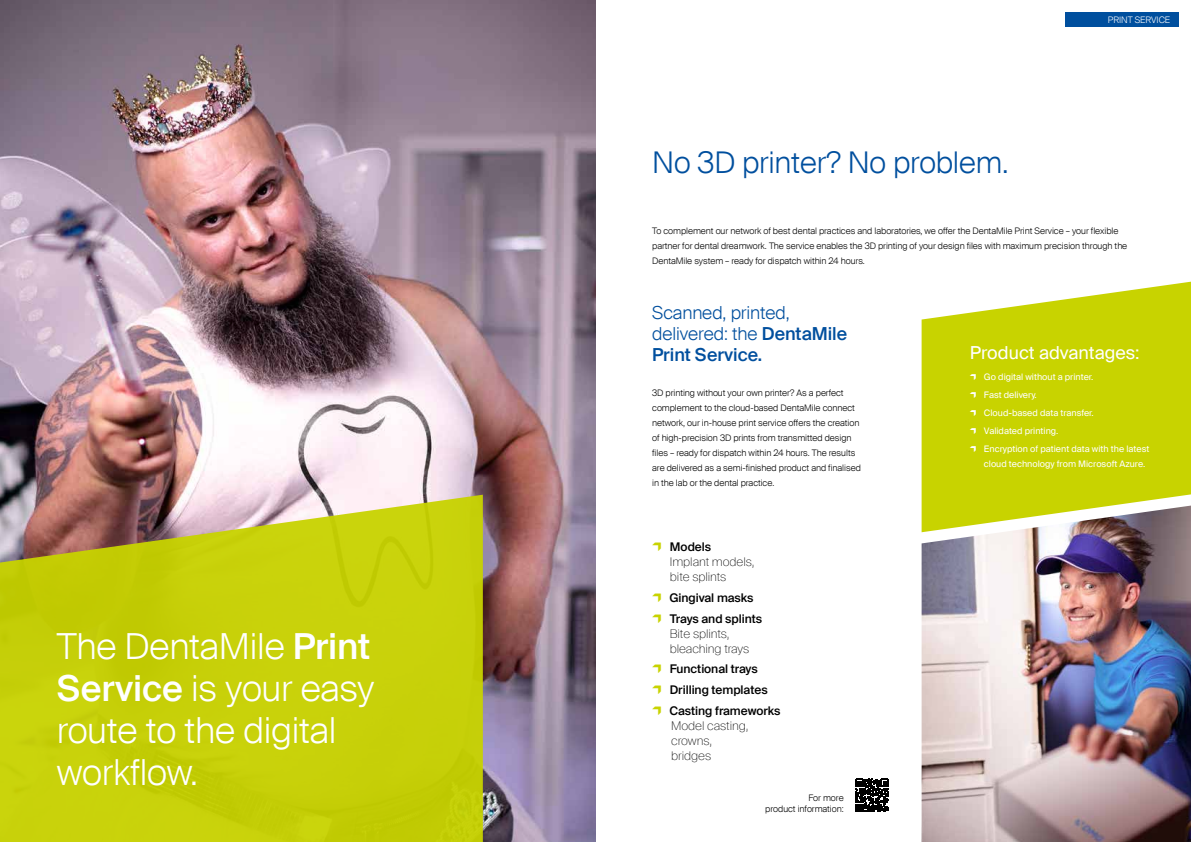
<style>
.page{position:relative;width:1191px;height:842px;background:#fff}
.page>*{position:absolute;margin:0;border:0;box-sizing:border-box;transform-origin:0 0}
.t1{font:300 36px/42px "Suisse Intl";letter-spacing:-.005em;color:#fff}
.t2{font:300 30px "Suisse Intl";letter-spacing:-.005em;color:#004f9e}
.t3{font:300 18px/21px "Suisse Intl";letter-spacing:-.005em;color:#004f9e}
.t4{font:18px "Suisse Intl";color:#fff}
.t5{font:100 12px/15px "Suisse Intl";letter-spacing:-.005em;color:#000}
.t6{font:500 12px "Suisse Intl";letter-spacing:-.005em;color:#000}
.t7{font:300 9px/15px "Suisse Intl";letter-spacing:-.005em;color:#000}
.t8{font:9px/15px "Suisse Intl";color:#fff}
.t9{font:300 9px "Suisse Intl";letter-spacing:-.005em;color:#fff}
.s1{font-weight:500}
.s2{color:#c8d300}
</style>
<div class="page">
<img style="left:0;top:0;width:595px;height:842px">
<svg style="left:0;top:495px;width:483px;height:347px;background:#c4c915"></svg>
<img style="left:921px;top:532px;width:270px;height:310px">
<svg style="left:921px;top:282px;width:270px;height:250px;background:#cbd422"></svg>
<div style="left:1065px;top:13px;width:113px;height:14px;background:#004f9e"></div>
<svg style="left:855px;top:779px;width:33px;height:33px"></svg>
<h1 class="t1" style="left:57px;top:626px;width:319px">The DentaMile <span class="s1">Print<br>Service</span> is your easy route to the digital workflow.</h1>
<h2 class="t2" style="left:652px;top:145px;width:358px">No 3D printer? No problem.</h2>
<p class="t9" style="left:1107px;top:15px;width:64px">PRINT SERVICE</p>
<p class="t7" style="left:652px;top:223px;width:476px">To complement our network of best dental practices and laboratories, we offer the DentaMile Print Service – your flexible partner for dental dreamwork. The service enables the 3D printing of your design files with maximum precision through the<br>DentaMile system – ready for dispatch within 24 hours.</p>
<h3 class="t3" style="left:652px;top:302px;width:196px">Scanned, printed, delivered: the <span class="s1">DentaMile<br>Print Service.</span></h3>
<p class="t7" style="left:652px;top:385px;width:210px">3D printing without your own printer? As a perfect complement to the cloud-based DentaMile connect network, our in-house print service offers the creation of high-precision 3D prints from transmitted design files – ready for dispatch within 24 hours. The results are delivered as a semi-finished product and finalised in the lab or the dental practice.</p>
<h3 class="t5" style="left:670px;top:540px;width:86px;text-indent:-18px"><span class="s2">•</span> <span class="s1">Models<br></span>Implant models, bite splints</h3>
<h3 class="t6" style="left:652px;top:591px;width:103px"><span class="s2">•</span> Gingival masks</h3>
<h3 class="t5" style="left:669px;top:611px;width:94px;text-indent:-18px"><span class="s2">•</span> <span class="s1">Trays and splints<br></span>Bite splints, bleaching trays</h3>
<h3 class="t6" style="left:652px;top:662px;width:107px"><span class="s2">•</span> Functional trays</h3>
<h3 class="t6" style="left:652px;top:683px;width:117px"><span class="s2">•</span> Drilling templates</h3>
<h3 class="t5" style="left:671px;top:703px;width:111px;text-indent:-19px"><span class="s2">•</span> <span class="s1">Casting frameworks<br></span>Model casting, crowns,<br>bridges</h3>
<p class="t7" style="left:765px;top:792px;width:80px;line-height:11px;text-align:right">For more<br>product information:</p>
<h3 class="t4" style="left:969px;top:342px;width:171px">Product advantages:</h3>
<p class="t8" style="left:969px;top:370px;width:125px">• Go digital without a printer.</p>
<p class="t8" style="left:969px;top:388px;width:68px">• Fast delivery.</p>
<p class="t8" style="left:969px;top:405px;width:125px">• Cloud-based data transfer.</p>
<p class="t8" style="left:969px;top:423px;width:90px">• Validated printing.</p>
<p class="t8" style="left:984px;top:441px;width:167px;text-indent:-14px">• Encryption of patient data with the latest cloud technology from Microsoft Azure.</p>
</div>
